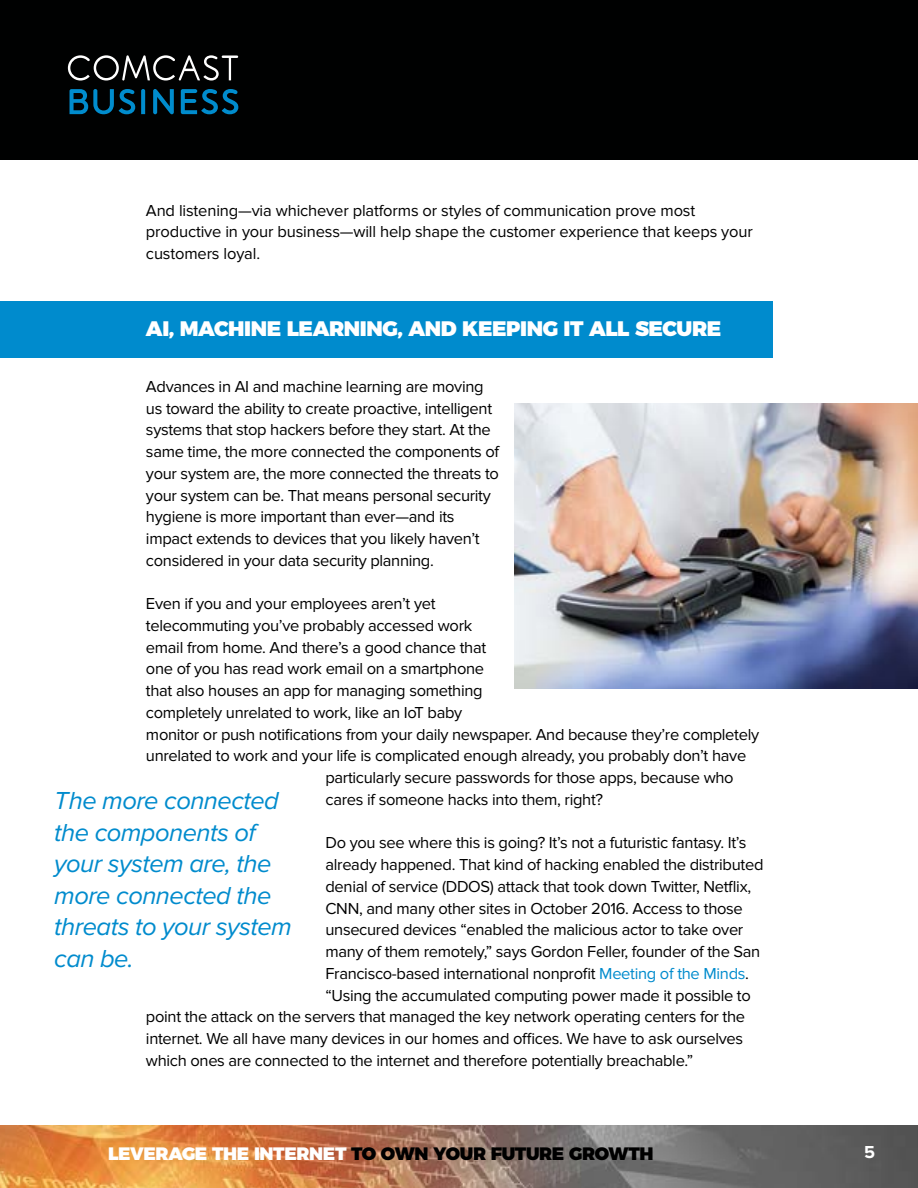
<style>
.page{position:relative;width:918px;height:1188px;background:#fff}
.page>*{position:absolute;margin:0;border:0;box-sizing:border-box;transform-origin:0 0}
.t1{font:italic 25.5px/31.5px "Proxima Nova";letter-spacing:-.02em;color:#008bcd}
.t2{font:900 21px "Montserrat";letter-spacing:-.02em;color:#fff}
.t3{font:900 18px "Montserrat";letter-spacing:-.02em;color:#000}
.t4{font:700 18px "Proxima Nova";color:#fff}
.t5{font:16.5px/21.8px "Proxima Nova";letter-spacing:-.02em;color:#000}
.s1{color:#008bcd}
.s2{color:#fff}
</style>
<div class="page">
<div style="left:0;top:0;width:918px;height:160px;background:#000101"></div>
<img style="left:0;top:1125px;width:918px;height:63px">
<svg style="left:68px;top:55px;width:151px;height:26px"></svg>
<hr style="left:222px;top:55px;width:16px;height:3px;background:#fff">
<svg style="left:141px;top:89px;width:4px;height:25px"></svg>
<svg style="left:153px;top:89px;width:21px;height:25px"></svg>
<svg style="left:70px;top:89px;width:65px;height:25px"></svg>
<svg style="left:181px;top:89px;width:57px;height:25px"></svg>
<div style="left:0;top:302px;width:772px;height:56px;background:#008bcd"></div>
<img style="left:514px;top:403px;width:404px;height:285px">
<p class="t5" style="left:146px;top:199px;width:608px">And listening—via whichever platforms or styles of communication prove most productive in your business—will help shape the customer experience that keeps your customers loyal.</p>
<p class="t2" style="left:146px;top:311px;width:577px">AI, MACHINE LEARNING, AND KEEPING IT ALL SECURE</p>
<p class="t5" style="left:146px;top:376px;width:355px">Advances in AI and machine learning are moving us toward the ability to create proactive, intelligent systems that stop hackers before they start. At the same time, the more connected the components of your system are, the more connected the threats to your system can be. That means personal security hygiene is more important than ever—and its impact extends to devices that you likely haven’t considered in your data security planning.</p>
<p class="t5" style="left:146px;top:593px;width:291px">Even if you and your employees aren’t yet</p>
<p class="t5" style="left:146px;top:615px;width:328px">telecommuting you’ve probably accessed work</p>
<p class="t5" style="left:146px;top:637px;width:342px">email from home. And there’s a good chance that</p>
<p class="t5" style="left:146px;top:658px;width:340px">one of you has read work email on a smartphone</p>
<p class="t5" style="left:146px;top:680px;width:338px">that also houses an app for managing something</p>
<p class="t5" style="left:146px;top:702px;width:318px">completely unrelated to work, like an IoT baby</p>
<p class="t5" style="left:146px;top:724px;width:615px">monitor or push notifications from your daily newspaper. And because they’re completely</p>
<p class="t5" style="left:146px;top:745px;width:602px">unrelated to work and your life is complicated enough already, you probably don’t have</p>
<p class="t5" style="left:326px;top:767px;width:410px">particularly secure passwords for those apps, because who</p>
<p class="t5" style="left:326px;top:789px;width:279px">cares if someone hacks into them, right?</p>
<p class="t5" style="left:326px;top:832px;width:423px">Do you see where this is going? It’s not a futuristic fantasy. It’s</p>
<p class="t5" style="left:326px;top:854px;width:440px">already happened. That kind of hacking enabled the distributed</p>
<p class="t5" style="left:326px;top:876px;width:427px">denial of service (DDOS) attack that took down Twitter, Netflix,</p>
<p class="t5" style="left:326px;top:898px;width:419px">CNN, and many other sites in October 2016. Access to those</p>
<p class="t5" style="left:326px;top:919px;width:419px">unsecured devices “enabled the malicious actor to take over</p>
<p class="t5" style="left:326px;top:941px;width:436px">many of them remotely,” says Gordon Feller, founder of the San</p>
<p class="t5" style="left:326px;top:963px;width:425px">Francisco-based international nonprofit <span class="s1">Meeting of the Minds</span>.</p>
<p class="t5" style="left:326px;top:985px;width:427px">“Using the accumulated computing power made it possible to</p>
<p class="t5" style="left:146px;top:1006px;width:601px">point the attack on the servers that managed the key network operating centers for the</p>
<p class="t5" style="left:146px;top:1028px;width:599px">internet. We all have many devices in our homes and offices. We have to ask ourselves</p>
<p class="t5" style="left:146px;top:1050px;width:549px">which ones are connected to the internet and therefore potentially breachable.”</p>
<h1 class="t1" style="left:54px;top:786px;width:239px">The more connected the components of your system are, the more connected the threats to your system can be.</h1>
<p class="t3" style="left:108px;top:1139px;width:547px"><span class="s2">LEVERAGE THE INTERNET</span> TO OWN YOUR FUTURE GROWTH</p>
<p class="t4" style="left:864px;top:1141px;width:12px">5</p>
</div>
